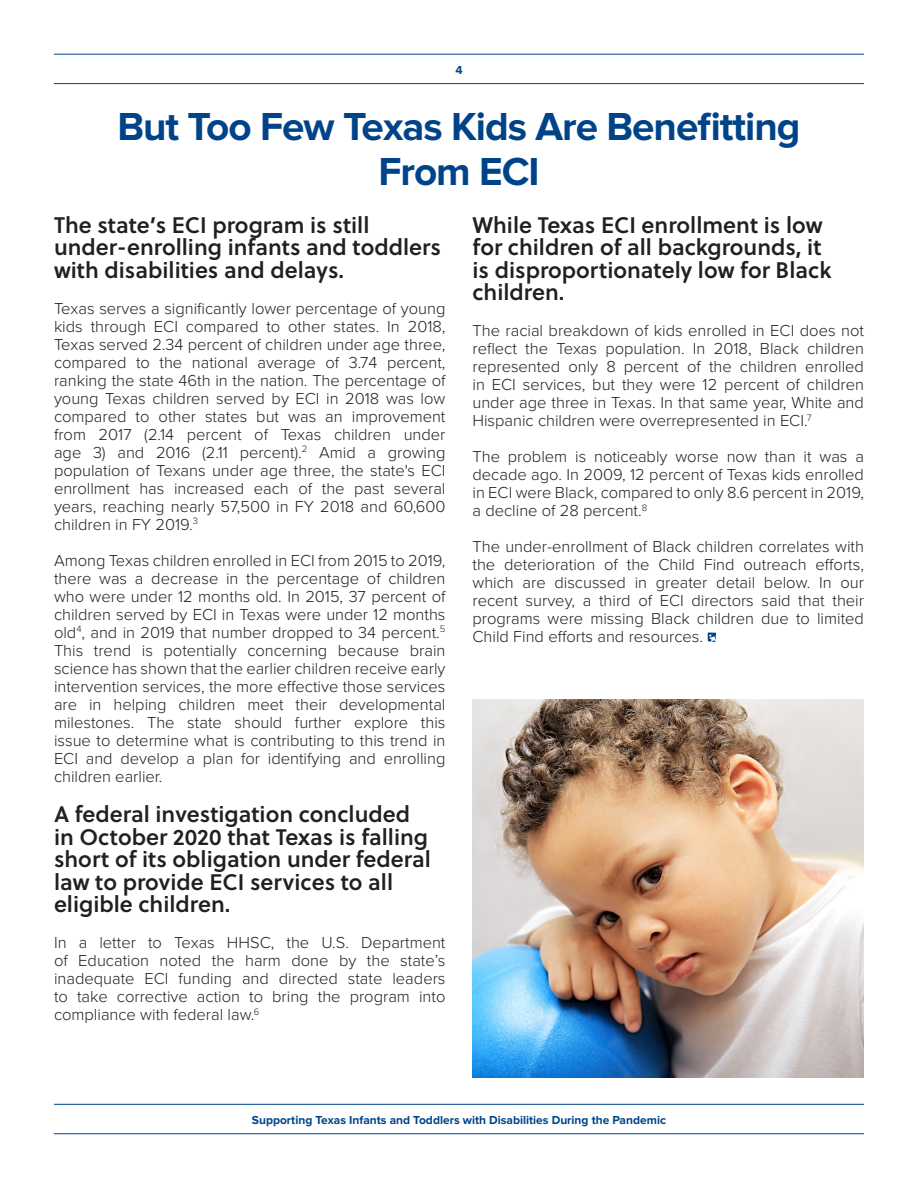
<style>
.page{position:relative;width:918px;height:1188px;background:#fff}
.page>*{position:absolute;margin:0;border:0;box-sizing:border-box;transform-origin:0 0}
.t1{font:700 40.5px/45px "Proxima Nova";letter-spacing:-.025em;color:#004389;text-align:center}
.t2{font:600 22.5px/22.5px "Soleil";color:#231f20}
.Normal_Text{font:300 16.5px/18px "Proxima Nova";color:#231f20;text-align:justify}
.t3{font:700 12px "Proxima Nova";color:#004389}
</style>
<div class="page">
<hr style="left:54px;top:54px;width:810px;height:1px;background:#004389">
<hr style="left:54px;top:1104px;width:810px;height:1px;background:#004389">
<hr style="left:54px;top:83px;width:810px;height:1px;background:#004389">
<hr style="left:54px;top:1133px;width:810px;height:1px;background:#004389">
<svg style="left:708px;top:633px;width:9px;height:9px"></svg>
<img style="left:472px;top:699px;width:392px;height:379px">
<p class="t3" style="left:455px;top:63px;width:9px">4</p>
<h1 class="t1" style="left:117px;top:105px;width:685px">But Too Few Texas Kids Are Benefitting<br>From ECI</h1>
<h2 class="t2" style="left:54px;top:213px;width:388px">The state’s ECI program is still under-enrolling infants and toddlers with disabilities and delays.</h2>
<p class="Normal_Text" style="left:54px;top:300px;width:393px">Texas serves a significantly lower percentage of young kids through ECI compared to other states. In 2018, Texas served 2.34 percent of children under age three, compared to the national average of 3.74 percent, ranking the state 46th in the nation. The percentage of young Texas children served by ECI in 2018 was low compared to other states but was an improvement from 2017 (2.14 percent of Texas children under age 3) and 2016 (2.11 percent).<sup>2</sup> Amid a growing population of Texans under age three, the state's ECI enrollment has increased each of the past several years, reaching nearly 57,500 in FY 2018 and 60,600 children in FY 2019.<sup>3</sup></p>
<p class="Normal_Text" style="left:54px;top:552px;width:393px">Among Texas children enrolled in ECI from 2015 to 2019, there was a decrease in the percentage of children who were under 12 months old. In 2015, 37 percent of children served by ECI in Texas were under 12 months old<sup>4</sup>, and in 2019 that number dropped to 34 percent.<sup>5<br></sup>This trend is potentially concerning because brain science has shown that the earlier children receive early intervention services, the more effective those services are in helping children meet their developmental milestones. The state should further explore this issue to determine what is contributing to this trend in ECI and develop a plan for identifying and enrolling children earlier.</p>
<h2 class="t2" style="left:54px;top:802px;width:378px">A federal investigation concluded in October 2020 that Texas is falling short of its obligation under federal law to provide ECI services to all eligible children.</h2>
<p class="Normal_Text" style="left:54px;top:934px;width:393px">In a letter to Texas HHSC, the U.S. Department of Education noted the harm done by the state’s inadequate ECI funding and directed state leaders to take corrective action to bring the program into compliance with federal law.<sup>6</sup></p>
<h2 class="t2" style="left:472px;top:213px;width:361px">While Texas ECI enrollment is low for children of all backgrounds, it is disproportionately low for Black children.</h2>
<p class="Normal_Text" style="left:472px;top:322px;width:393px">The racial breakdown of kids enrolled in ECI does not reflect the Texas population. In 2018, Black children represented only 8 percent of the children enrolled in ECI services, but they were 12 percent of children under age three in Texas. In that same year, White and Hispanic children were overrepresented in ECI.<sup>7</sup></p>
<p class="Normal_Text" style="left:472px;top:448px;width:393px">The problem is noticeably worse now than it was a decade ago. In 2009, 12 percent of Texas kids enrolled in ECI were Black, compared to only 8.6 percent in 2019, a decline of 28 percent.<sup>8</sup></p>
<p class="Normal_Text" style="left:472px;top:538px;width:393px">The under-enrollment of Black children correlates with the deterioration of the Child Find outreach efforts, which are discussed in greater detail below. In our recent survey, a third of ECI directors said that their programs were missing Black children due to limited Child Find efforts and resources.</p>
<p class="t3" style="left:252px;top:1113px;width:416px">Supporting Texas Infants and Toddlers with Disabilities During the Pandemic</p>
</div>
